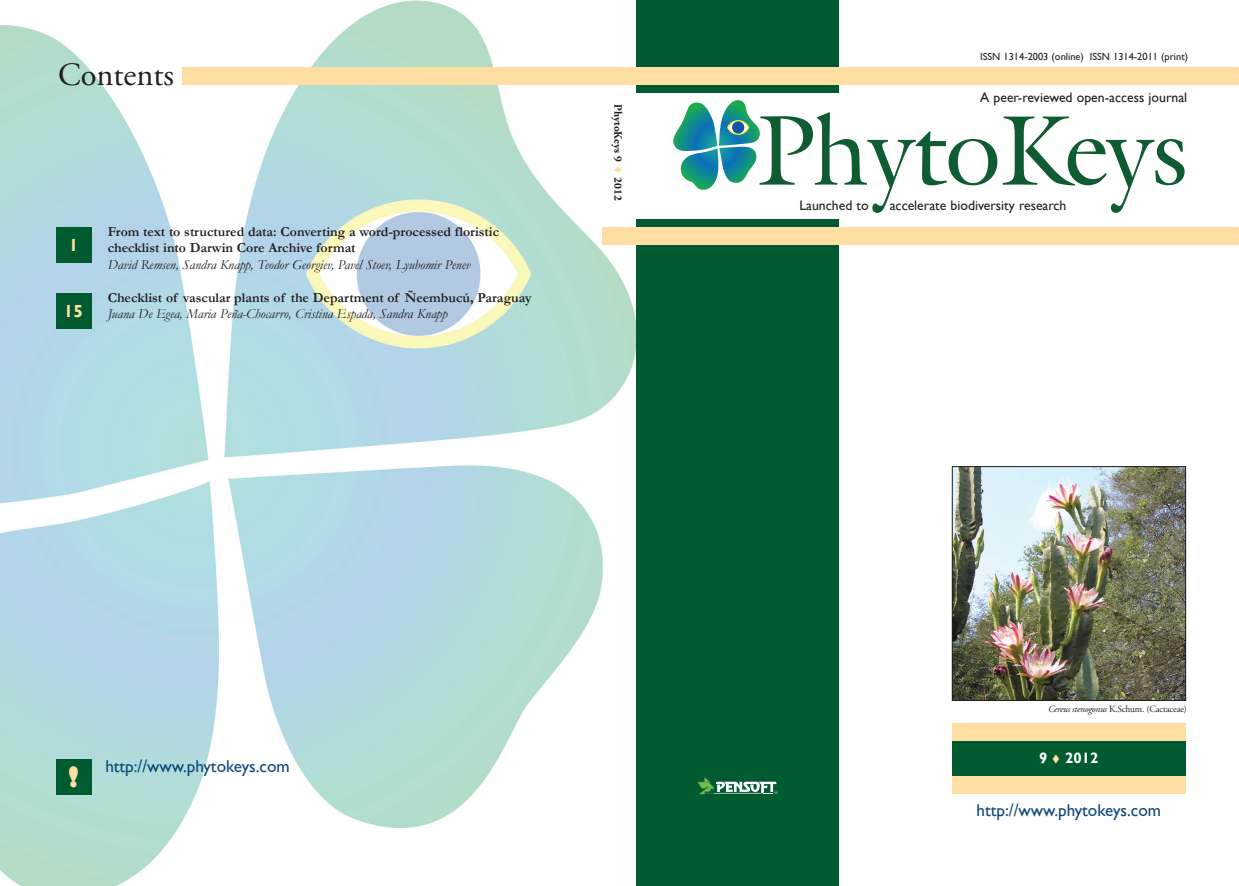
<style>
.page{position:relative;width:1239px;height:886px;background:#fff}
.page>*{position:absolute;margin:0;border:0;box-sizing:border-box;transform-origin:0 0}
.t1{font:32.5px "Adobe Garamond Pro";color:#231f20}
.t2{font:800 27.12px "Gill Sans";color:#ffdea4}
.t3{font:700 17.5px "Gill Sans";color:#ffdea4}
.t4{font:17.12px "Gill Sans";color:#0d467b}
.t5{font:700 15px "Gill Sans";color:#fff}
.t6{font:700 13.75px/16.5px "Garamond";color:#231f20}
.t7{font:italic 13.75px "Garamond";color:#231f20}
.t8{font:13.75px "Gill Sans";color:#231f20}
.t9{font:700 11.25px "Adobe Garamond Pro";color:#231f20}
.t10{font:10.38px "Gill Sans";color:#231f20}
.t11{font:9.5px "Adobe Garamond Pro";letter-spacing:-.02em;color:#231f20}
.s1{color:#ffdea4}
.s2{font-style:italic}
</style>
<div class="page">
<img style="left:0;top:0;width:653px;height:886px">
<svg style="left:673px;top:100px;width:511px;height:113px"></svg>
<svg style="left:728px;top:121px;width:20px;height:13px"></svg>
<div style="left:732px;top:121px;width:12px;height:13px;background:#1056a3;border-radius:50%"></div>
<div style="left:636px;top:220px;width:202px;height:666px;background:#005b31"></div>
<div style="left:636px;top:0;width:202px;height:92px;background:#005b31"></div>
<div style="left:602px;top:227px;width:636px;height:17px;background:#ffdea4"></div>
<div style="left:951px;top:740px;width:234px;height:36px;background:#005b31"></div>
<div style="left:951px;top:723px;width:234px;height:17px;background:#ffdea4"></div>
<div style="left:951px;top:776px;width:234px;height:18px;background:#ffdea4"></div>
<div style="left:56px;top:227px;width:35px;height:35px;background:#005b31"></div>
<div style="left:56px;top:293px;width:35px;height:36px;background:#005b31"></div>
<img style="left:954px;top:468px;width:229px;height:231px">
<div style="left:952px;top:466px;width:233px;height:235px;border:1px solid #231f20"></div>
<svg style="left:697px;top:777px;width:80px;height:17px"></svg>
<div style="left:56px;top:759px;width:35px;height:35px;background:#005b31"></div>
<div style="left:182px;top:67px;width:1056px;height:18px;background:#ffdea4"></div>
<h1 class="t1" style="left:58px;top:55px;width:117px">Contents</h1>
<p class="t3" style="left:69px;top:234px;width:11px">1</p>
<p class="t6" style="left:108px;top:223px;width:393px">From text to structured data: Converting a word-processed floristic checklist into Darwin Core Archive format</p>
<p class="t7" style="left:108px;top:255px;width:364px">David Remsen, Sandra Knapp, Teodor Georgiev, Pavel Stoev, Lyubomir Penev</p>
<p class="t6" style="left:108px;top:289px;width:425px">Checklist of vascular plants of the Department of Ñeembucú, Paraguay</p>
<p class="t3" style="left:64px;top:301px;width:21px">15</p>
<p class="t7" style="left:108px;top:305px;width:341px">Juana De Egea, Maria Peña-Chocarro, Cristina Espada, Sandra Knapp</p>
<p class="t9" style="left:624px;top:104px;width:98px;rotate:90deg">PhytoKeys 9 <span class="s1">▼</span> 2012</p>
<h2 class="t2" style="left:68px;top:760px;width:12px">!</h2>
<p class="t4" style="left:105px;top:757px;width:186px">http://www.phytokeys.com</p>
<p class="t10" style="left:980px;top:51px;width:209px">ISSN 1314-2003 (online) ISSN 1314-2011 (print)</p>
<p class="t8" style="left:980px;top:89px;width:208px">A peer-reviewed open-access journal</p>
<p class="t8" style="left:799px;top:197px;width:71px">Launched to</p>
<p class="t8" style="left:889px;top:197px;width:178px">accelerate biodiversity research</p>
<p class="t11" style="left:1048px;top:704px;width:140px"><span class="s2">Cereus stenogonus</span> K.Schum. (Cactaceae)</p>
<p class="t5" style="left:1039px;top:749px;width:61px">9 <span class="s1">▼</span> 2012</p>
<p class="t4" style="left:976px;top:800px;width:186px">http://www.phytokeys.com</p>
</div>
